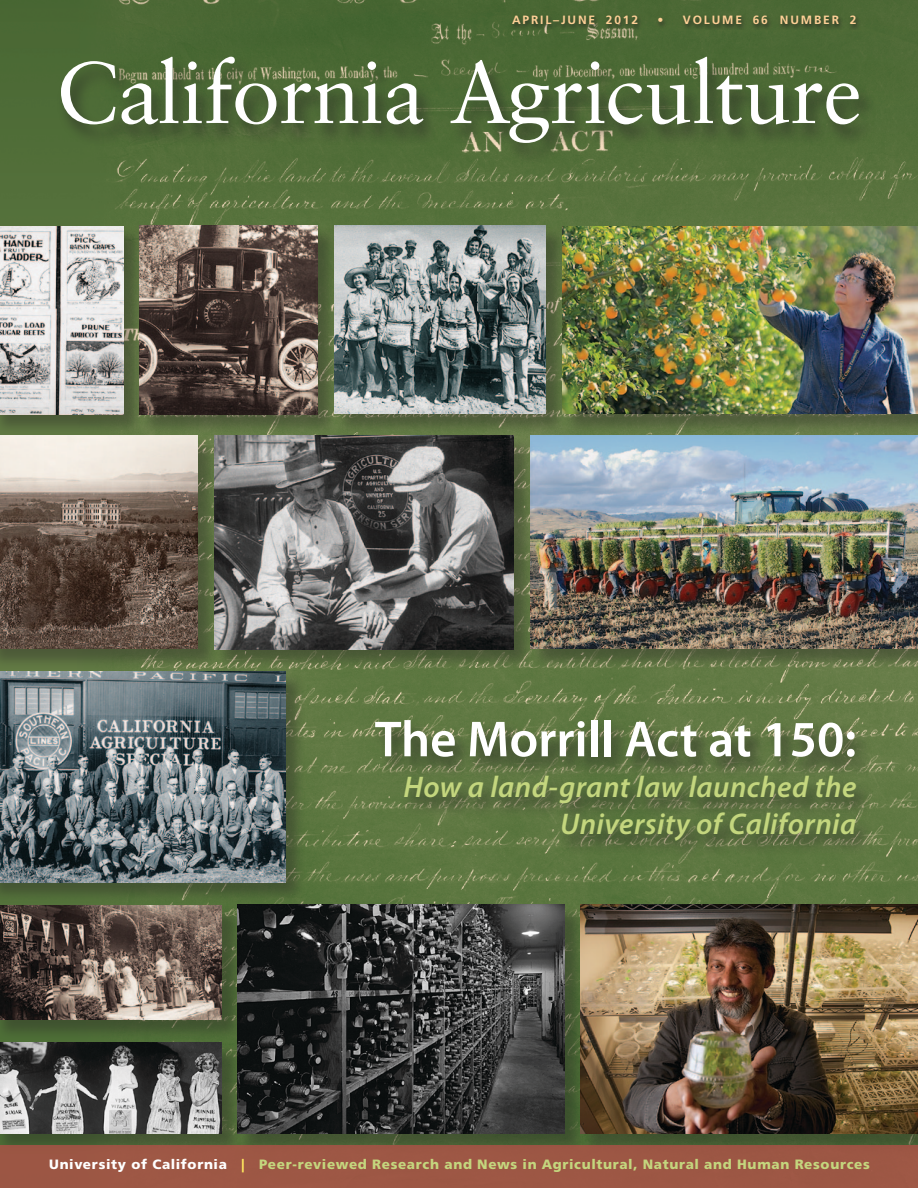
<style>
.page{position:relative;width:918px;height:1188px;background:#fff}
.page>*{position:absolute;margin:0;border:0;box-sizing:border-box;transform-origin:0 0}
.t1{font:87px "Sabon LT Std";letter-spacing:-.01em;color:#fff}
.t2{font:600 51px "Myriad Pro";color:#fff}
.t3{font:italic 600 30px/37.5px "Myriad Pro";letter-spacing:.015em;color:#c4d67e;text-align:right}
.t4{font:900 13.5px "Frutiger LT Std";letter-spacing:.05em;color:#c4d67e}
.t5{font:700 12px "Frutiger LT Std";letter-spacing:.15em;color:#fed096}
.s1{color:#fff}
.s2{color:#ffe75e}
</style>
<div class="page">
<img style="left:0;top:434px;width:918px;height:608px">
<svg style="left:0;top:0;width:918px;height:226px;background:#536e3a"></svg>
<div style="left:0;top:905px;width:242px;height:135px;background:#231f20;opacity:.35"></div>
<img style="left:0;top:905px;width:222px;height:115px">
<div style="left:0;top:672px;width:306px;height:230px;background:#231f20;opacity:.35"></div>
<img style="left:0;top:672px;width:286px;height:210px">
<div style="left:0;top:1042px;width:242px;height:112px;background:#231f20;opacity:.35"></div>
<img style="left:0;top:1042px;width:222px;height:92px">
<div style="left:0;top:226px;width:143px;height:209px;background:#231f20;opacity:.35"></div>
<img style="left:0;top:226px;width:123px;height:188px">
<div style="left:139px;top:226px;width:199px;height:209px;background:#231f20;opacity:.35"></div>
<img style="left:140px;top:226px;width:178px;height:188px">
<div style="left:531px;top:436px;width:387px;height:233px;background:#231f20;opacity:.35"></div>
<img style="left:533px;top:436px;width:385px;height:213px">
<div style="left:238px;top:904px;width:347px;height:250px;background:#231f20;opacity:.35"></div>
<img style="left:238px;top:904px;width:327px;height:230px">
<div style="left:562px;top:226px;width:356px;height:208px;background:#231f20;opacity:.35"></div>
<img style="left:566px;top:226px;width:352px;height:188px">
<div style="left:334px;top:226px;width:232px;height:208px;background:#231f20;opacity:.35"></div>
<img style="left:334px;top:226px;width:212px;height:188px">
<div style="left:215px;top:436px;width:318px;height:234px;background:#231f20;opacity:.35"></div>
<img style="left:218px;top:436px;width:295px;height:213px">
<div style="left:0;top:436px;width:218px;height:233px;background:#231f20;opacity:.35"></div>
<img style="left:0;top:436px;width:198px;height:213px">
<div style="left:581px;top:904px;width:337px;height:250px;background:#425630"></div>
<img style="left:581px;top:904px;width:337px;height:230px">
<div style="left:0;top:1145px;width:918px;height:43px;background:#9d5744"></div>
<div style="left:370px;top:718px;width:503px;height:144px;background:#231f20;opacity:.6"></div>
<div style="left:56px;top:55px;width:821px;height:109px;background:#231f20;opacity:.56"></div>
<div style="left:508px;top:12px;width:353px;height:18px;background:#231f20;opacity:.56"></div>
<p class="t5" style="left:512px;top:12px;width:127px">APRIL–JUNE 2012</p>
<p class="t5" style="left:657px;top:12px;width:175px">• VOLUME 66 NUMBER</p>
<p class="t5" style="left:850px;top:12px;width:8px">2</p>
<h1 class="t1" style="left:56px;top:41px;width:808px">California Agriculture</h1>
<h2 class="t2" style="left:375px;top:707px;width:483px">The Morrill Act at 150:</h2>
<h3 class="t3" style="left:404px;top:767px;width:454px">How a land-grant law launched the<br>University of California</h3>
<p class="t4" style="left:49px;top:1156px;width:822px"><span class="s1">University of California</span> <span class="s2">|</span> Peer-reviewed Research and News in Agricultural, Natural and Human Resources</p>
</div>
